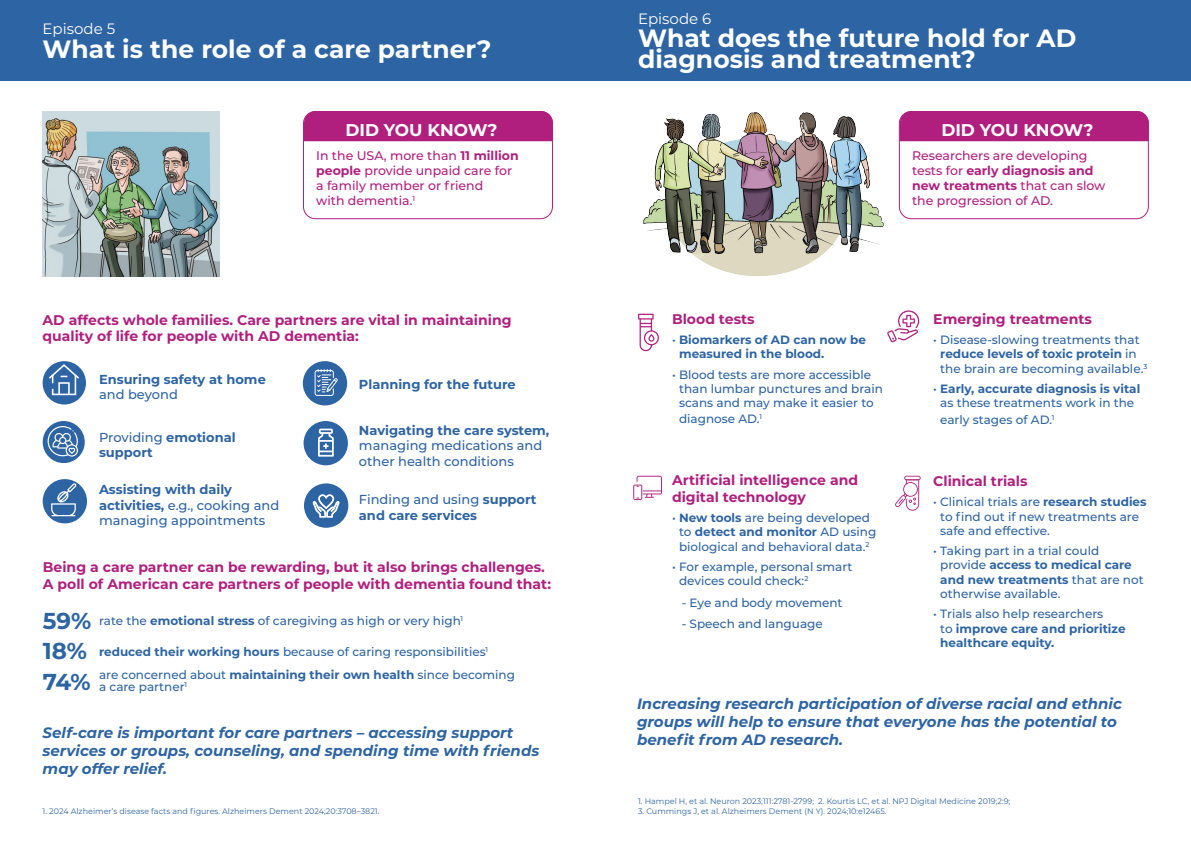
<style>
.page{position:relative;width:1191px;height:842px;background:#fff}
.page>*{position:absolute;margin:0;border:0;box-sizing:border-box;transform-origin:0 0}
.t1{font:700 25px/21px "Montserrat";color:#fff}
.t2{font:700 23px "Montserrat";color:#2d64a3}
.t3{font:700 17px "Montserrat";color:#fff}
.t4{font:italic 700 15px/18px "Montserrat";color:#2d64a3}
.t5{font:15px "Montserrat";color:#fff}
.t6{font:700 14px/16.8px "Montserrat";color:#b01f7e}
.t7{font:500 13px/15.6px "Montserrat";color:#2d64a3}
.t8{font:700 13px/15.6px "Montserrat";color:#2d64a3}
.t9{font:500 12.5px/15px "Montserrat";color:#b01f7e}
.t10{font:500 12px/14.4px "Montserrat";color:#2d64a3}
.t11{font:700 12px/14.4px "Montserrat";color:#2d64a3}
.t12{font:8px "Montserrat";color:#2d64a3}
.s1{font-weight:700}
.s2{font-weight:500}
</style>
<div class="page">
<div style="left:0;top:0;width:1191px;height:81px;background:#2d64a3"></div>
<div style="left:304px;top:483px;width:44px;height:45px;background:#2d64a4;border-radius:50%"></div>
<div style="left:303px;top:111px;width:250px;height:108px;border:1px solid #b01f7e;border-radius:12px"></div>
<div style="left:304px;top:111px;width:249px;height:30px;background:#b01f7e"></div>
<div style="left:43px;top:479px;width:44px;height:44px;background:#2d64a4;border-radius:50%"></div>
<svg style="left:51px;top:483px;width:25px;height:33px"></svg>
<div style="left:303px;top:421px;width:45px;height:44px;background:#2d64a4;border-radius:50%"></div>
<svg style="left:318px;top:429px;width:16px;height:28px"></svg>
<div style="left:43px;top:421px;width:42px;height:42px;background:#2d64a4;border-radius:50%"></div>
<svg style="left:48px;top:426px;width:30px;height:31px"></svg>
<div style="left:43px;top:361px;width:43px;height:43px;background:#2d64a4;border-radius:50%"></div>
<svg style="left:47px;top:363px;width:34px;height:33px"></svg>
<div style="left:303px;top:361px;width:44px;height:44px;background:#2d64a4;border-radius:50%"></div>
<svg style="left:312px;top:494px;width:27px;height:24px"></svg>
<div style="left:899px;top:111px;width:249px;height:108px;border:1px solid #b01f7e;border-radius:12px"></div>
<div style="left:900px;top:111px;width:248px;height:30px;background:#b01f7e"></div>
<svg style="left:638px;top:314px;width:21px;height:37px"></svg>
<svg style="left:887px;top:310px;width:32px;height:32px"></svg>
<svg style="left:633px;top:476px;width:29px;height:24px"></svg>
<svg style="left:895px;top:476px;width:25px;height:35px"></svg>
<svg style="left:315px;top:369px;width:23px;height:27px"></svg>
<img style="left:43px;top:111px;width:176px;height:165px">
<img style="left:643px;top:112px;width:242px;height:164px">
<p class="t5" style="left:43px;top:19px;width:74px">Episode 5</p>
<p class="t1" style="left:43px;top:37px;width:450px">What is the role of a care partner?</p>
<p class="t3" style="left:345px;top:118px;width:154px">DID YOU KNOW?</p>
<p class="t9" style="left:316px;top:148px;width:204px">In the USA, more than <span class="s1">11 million people</span> provide unpaid care for a family member or friend<br>with dementia.<sup>1</sup></p>
<p class="t6" style="left:43px;top:311px;width:470px">AD affects whole families. Care partners are vital in maintaining quality of life for people with AD dementia:</p>
<p class="t8" style="left:99px;top:371px;width:168px">Ensuring safety at home <span class="s2">and beyond</span></p>
<p class="t8" style="left:99px;top:429px;width:138px"><span class="s2">Providing</span> emotional support</p>
<p class="t7" style="left:99px;top:481px;width:182px"><span class="s1">Assisting with daily activities,</span> e.g., cooking and managing appointments</p>
<p class="t8" style="left:359px;top:376px;width:158px">Planning for the future</p>
<p class="t7" style="left:359px;top:422px;width:192px"><span class="s1">Navigating the care system, </span>managing medications and other health conditions</p>
<p class="t8" style="left:359px;top:491px;width:179px"><span class="s2">Finding and using</span> support and care services</p>
<p class="t6" style="left:43px;top:558px;width:509px">Being a care partner can be rewarding, but it also brings challenges.<br>A poll of American care partners of people with dementia found that:</p>
<p class="t2" style="left:43px;top:604px;width:50px">59%</p>
<p class="t2" style="left:43px;top:634px;width:46px">18%</p>
<p class="t2" style="left:43px;top:665px;width:50px">74%</p>
<p class="t10" style="left:99px;top:613px;width:365px">rate the <span class="s1">emotional stress</span> of caregiving as high or very high<sup>1</sup></p>
<p class="t10" style="left:99px;top:644px;width:391px"><span class="s1">reduced their working hours</span> because of caring responsibilities<sup>1</sup></p>
<p class="t10" style="left:99px;top:668px;width:417px;line-height:12px">are concerned about <span class="s1">maintaining their own health</span> since becoming a care partner<sup>1</sup></p>
<p class="t4" style="left:43px;top:723px;width:498px">Self-care is important for care partners – accessing support services or groups, counseling, and spending time with friends may offer relief.</p>
<p class="t12" style="left:43px;top:805px;width:338px">1. 2024 Alzheimer’s disease facts and figures. Alzheimers Dement 2024;20:3708–3821.</p>
<p class="t5" style="left:638px;top:8px;width:75px">Episode 6</p>
<p class="t1" style="left:638px;top:27px;width:440px">What does the future hold for AD diagnosis and treatment?</p>
<p class="t3" style="left:941px;top:118px;width:154px">DID YOU KNOW?</p>
<p class="t9" style="left:912px;top:148px;width:195px">Researchers are developing tests for <span class="s1">early diagnosis and new treatments</span> that can slow the progression of AD.</p>
<p class="t6" style="left:672px;top:310px;width:84px">Blood tests</p>
<p class="t11" style="left:679px;top:332px;width:189px;text-indent:-7px"><span class="s2">•</span> Biomarkers of AD can now be measured in the blood.</p>
<p class="t10" style="left:679px;top:367px;width:205px;text-indent:-7px">• Blood tests are more accessible than lumbar punctures and brain scans and may make it easier to</p>
<p class="t10" style="left:679px;top:411px;width:85px">diagnose AD.<sup>1</sup></p>
<p class="t6" style="left:672px;top:471px;width:187px">Artificial intelligence and digital technology</p>
<p class="t10" style="left:672px;top:510px;width:206px;text-align:center">• <span class="s1">New tools</span> are being developed to <span class="s1">detect and monitor</span> AD using biological and behavioral data.<sup>2</sup></p>
<p class="t10" style="left:679px;top:559px;width:175px;text-indent:-7px">• For example, personal smart devices could check:<sup>2</sup></p>
<p class="t10" style="left:681px;top:595px;width:162px">- Eye and body movement</p>
<p class="t10" style="left:681px;top:616px;width:143px">- Speech and language</p>
<p class="t6" style="left:933px;top:310px;width:160px">Emerging treatments</p>
<p class="t10" style="left:940px;top:332px;width:209px;text-indent:-7px">• Disease-slowing treatments that <span class="s1">reduce levels of toxic protein</span> in the brain are becoming available.<sup>3</sup></p>
<p class="t11" style="left:933px;top:381px;width:208px;text-align:center"><span class="s2">•</span> Early, accurate diagnosis is vital <span class="s2">as these treatments work in the</span></p>
<p class="t10" style="left:940px;top:412px;width:116px">early stages of AD.<sup>1</sup></p>
<p class="t6" style="left:933px;top:472px;width:96px">Clinical trials</p>
<p class="t10" style="left:940px;top:494px;width:208px;text-indent:-7px">• Clinical trials are <span class="s1">research studies </span>to find out if new treatments are safe and effective.</p>
<p class="t10" style="left:940px;top:543px;width:205px;text-indent:-7px">• Taking part in a trial could provide <span class="s1">access to medical care and new treatments</span> that are not otherwise available.</p>
<p class="t11" style="left:940px;top:606px;width:187px;text-indent:-7px"><span class="s2">• Trials also help researchers<br>to</span> improve care and prioritize healthcare equity.</p>
<p class="t4" style="left:637px;top:693px;width:486px">Increasing research participation of diverse racial and ethnic groups will help to ensure that everyone has the potential to benefit from AD research.</p>
<p class="t12" style="left:638px;top:796px;width:374px">1. Hampel H, et al. Neuron 2023;111:2781-2799; 2. Kourtis LC, et al. NPJ Digital Medicine 2019;2:9;</p>
<p class="t12" style="left:638px;top:805px;width:250px">3. Cummings J, et al. Alzheimers Dement (N Y). 2024;10:e12465.</p>
</div>
